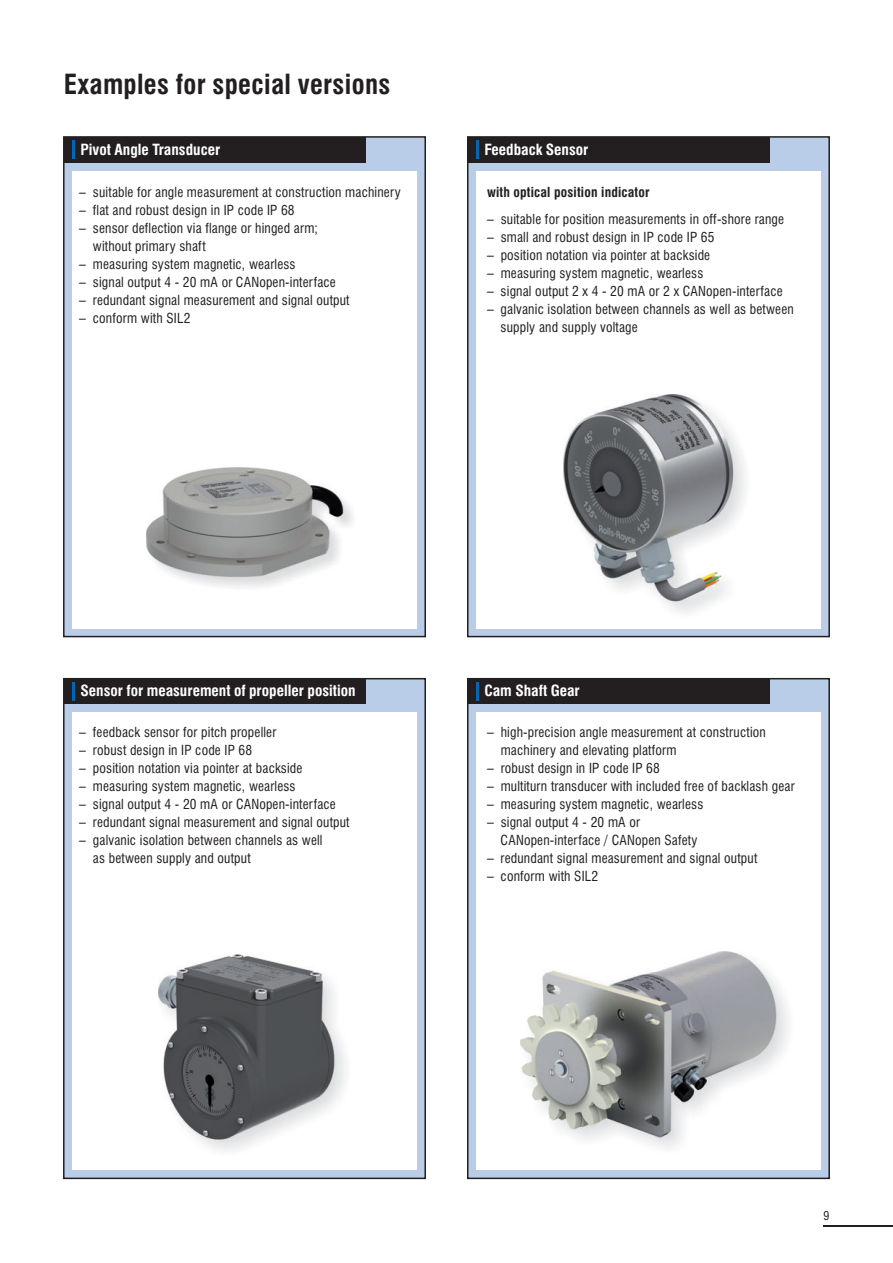
<style>
.page{position:relative;width:893px;height:1263px;background:#fff}
.page>*{position:absolute;margin:0;border:0;box-sizing:border-box;transform-origin:0 0}
.t1{font:700 condensed 27px "Swiss 721 BT";letter-spacing:.01em;color:#231f20}
.t2{font:700 condensed 15px "Swiss 721 BT";color:#fff}
.t3{font:condensed 13.5px/18px "Swiss 721 BT";letter-spacing:.01em;color:#231f20}
.t4{font:700 condensed 13.5px "Swiss 721 BT";letter-spacing:.01em;color:#231f20}
.t5{font:condensed 12px "Swiss 721 BT";color:#231f20}
</style>
<div class="page">
<div style="left:467px;top:136px;width:363px;height:501px;background:#b9cde9;border:2px solid #231f20"></div>
<div style="left:63px;top:136px;width:363px;height:501px;background:#b9cde9;border:2px solid #231f20"></div>
<div style="left:63px;top:678px;width:363px;height:501px;background:#b9cde9;border:2px solid #231f20"></div>
<div style="left:467px;top:678px;width:363px;height:501px;background:#b9cde9;border:2px solid #231f20"></div>
<div style="left:72px;top:713px;width:345px;height:457px;background:#fff"></div>
<div style="left:476px;top:713px;width:345px;height:457px;background:#fff"></div>
<hr style="left:823px;top:1226px;width:70px;height:1px;background:#231f20">
<div style="left:72px;top:171px;width:345px;height:457px;background:#fff"></div>
<div style="left:476px;top:171px;width:345px;height:457px;background:#fff"></div>
<div style="left:64px;top:137px;width:302px;height:25px;background:#231f20"></div>
<svg style="left:72px;top:140px;width:2px;height:19px"></svg>
<img style="left:147px;top:468px;width:206px;height:120px">
<div style="left:468px;top:137px;width:302px;height:25px;background:#231f20"></div>
<svg style="left:476px;top:140px;width:2px;height:19px"></svg>
<div style="left:468px;top:679px;width:302px;height:25px;background:#231f20"></div>
<svg style="left:476px;top:682px;width:2px;height:19px"></svg>
<img style="left:521px;top:951px;width:268px;height:197px">
<img style="left:564px;top:395px;width:182px;height:219px">
<img style="left:159px;top:954px;width:187px;height:197px">
<div style="left:64px;top:679px;width:302px;height:25px;background:#231f20"></div>
<svg style="left:72px;top:682px;width:2px;height:19px"></svg>
<h1 class="t1" style="left:64px;top:73px;width:328px">Examples for special versions</h1>
<p class="t2" style="left:80px;top:143px;width:141px">Pivot Angle Transducer</p>
<p class="t3" style="left:79px;top:185px;width:323px">– suitable for angle measurement at construction machinery</p>
<p class="t3" style="left:79px;top:203px;width:217px">– flat and robust design in IP code IP 68</p>
<p class="t3" style="left:93px;top:221px;width:227px;text-indent:-14px">– sensor deflection via flange or hinged arm; without primary shaft</p>
<p class="t3" style="left:79px;top:257px;width:218px">– measuring system magnetic, wearless</p>
<p class="t3" style="left:79px;top:275px;width:258px">– signal output 4 - 20 mA or CANopen-interface</p>
<p class="t3" style="left:79px;top:293px;width:272px">– redundant signal measurement and signal output</p>
<p class="t3" style="left:79px;top:311px;width:113px">– conform with SIL2</p>
<p class="t2" style="left:484px;top:143px;width:106px">Feedback Sensor</p>
<p class="t4" style="left:487px;top:187px;width:164px">with optical position indicator</p>
<p class="t3" style="left:487px;top:212px;width:298px">– suitable for position measurements in off-shore range</p>
<p class="t3" style="left:487px;top:230px;width:229px">– small and robust design in IP code IP 65</p>
<p class="t3" style="left:487px;top:248px;width:225px">– position notation via pointer at backside</p>
<p class="t3" style="left:487px;top:266px;width:218px">– measuring system magnetic, wearless</p>
<p class="t3" style="left:487px;top:284px;width:297px">– signal output 2 x 4 - 20 mA or 2 x CANopen-interface</p>
<p class="t3" style="left:501px;top:302px;width:295px;text-indent:-14px">– galvanic isolation between channels as well as between supply and supply voltage</p>
<p class="t2" style="left:80px;top:685px;width:277px">Sensor for measurement of propeller position</p>
<p class="t3" style="left:79px;top:724px;width:198px">– feedback sensor for pitch propeller</p>
<p class="t3" style="left:79px;top:742px;width:174px">– robust design in IP code IP 68</p>
<p class="t3" style="left:79px;top:760px;width:225px">– position notation via pointer at backside</p>
<p class="t3" style="left:79px;top:778px;width:218px">– measuring system magnetic, wearless</p>
<p class="t3" style="left:79px;top:796px;width:258px">– signal output 4 - 20 mA or CANopen-interface</p>
<p class="t3" style="left:79px;top:814px;width:272px">– redundant signal measurement and signal output</p>
<p class="t3" style="left:93px;top:832px;width:231px;text-indent:-14px">– galvanic isolation between channels as well as between supply and output</p>
<p class="t2" style="left:484px;top:685px;width:97px">Cam Shaft Gear</p>
<p class="t3" style="left:501px;top:724px;width:267px;text-indent:-14px">– high-precision angle measurement at construction machinery and elevating platform</p>
<p class="t3" style="left:487px;top:760px;width:174px">– robust design in IP code IP 68</p>
<p class="t3" style="left:487px;top:778px;width:309px">– multiturn transducer with included free of backlash gear</p>
<p class="t3" style="left:487px;top:796px;width:218px">– measuring system magnetic, wearless</p>
<p class="t3" style="left:501px;top:814px;width:198px;text-indent:-14px">– signal output 4 - 20 mA or<br>CANopen-interface / CANopen Safety</p>
<p class="t3" style="left:487px;top:850px;width:272px">– redundant signal measurement and signal output</p>
<p class="t3" style="left:487px;top:868px;width:113px">– conform with SIL2</p>
<p class="t5" style="left:824px;top:1211px;width:7px">9</p>
</div>
